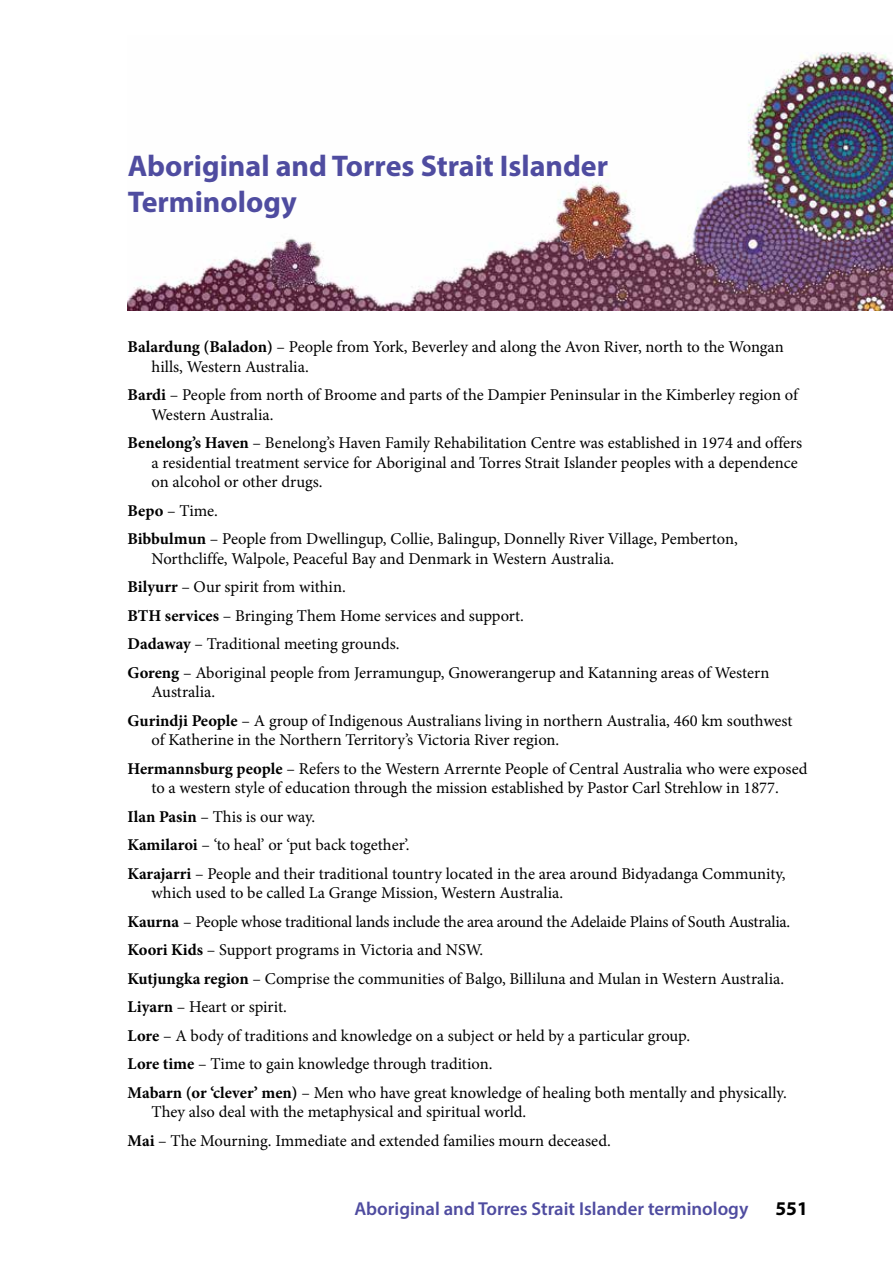
<style>
.page{position:relative;width:893px;height:1263px;background:#fff}
.page>*{position:absolute;margin:0;border:0;box-sizing:border-box;transform-origin:0 0}
.t1{font:700 30px/36px "Myriad Pro";color:#4f4ca0}
.t2{font:700 19.5px "Myriad Pro";color:#000}
.t3{font:600 18.75px "Myriad Pro";color:#4f4ca0}
.t4{font:16.5px/28.5px "Minion Pro";color:#000}
.s1{font-weight:700}
</style>
<div class="page">
<img style="left:128px;top:52px;width:765px;height:258px">
<h1 class="t1" style="left:128px;top:146px;width:482px">Aboriginal and Torres Strait Islander<br>Terminology</h1>
<p class="t4" style="left:152px;top:337px;width:634px;line-height:19.5px;text-indent:-24px"><span class="s1">Balardung (Baladon)</span> – People from York, Beverley and along the Avon River, north to the Wongan hills, Western Australia.</p>
<p class="t4" style="left:152px;top:385px;width:648px;line-height:19.5px;text-indent:-24px"><span class="s1">Bardi</span> – People from north of Broome and parts of the Dampier Peninsular in the Kimberley region of<br>Western Australia.</p>
<p class="t4" style="left:152px;top:433px;width:652px;line-height:19.5px;text-indent:-24px"><span class="s1">Benelong’s Haven</span> – Benelong’s Haven Family Rehabilitation Centre was established in 1974 and offers a residential treatment service for Aboriginal and Torres Strait Islander peoples with a dependence on alcohol or other drugs.</p>
<p class="t4" style="left:128px;top:496px;width:612px"><span class="s1">Bepo</span> – Time.<br><span class="s1">Bibbulmun</span> – People from Dwellingup, Collie, Balingup, Donnelly River Village, Pemberton,</p>
<p class="t4" style="left:128px;top:544px;width:643px;text-indent:24px">Northcliffe, Walpole, Peaceful Bay and Denmark in Western Australia.<br><span class="s1">Bilyurr</span> – Our spirit from within.<br><span class="s1">BTH services</span> – Bringing Them Home services and support.<br><span class="s1">Dadaway</span> – Traditional meeting grounds.<br><span class="s1">Goreng</span> – Aboriginal people from Jerramungup, Gnowerangerup and Katanning areas of Western</p>
<p class="t4" style="left:128px;top:678px;width:666px;text-indent:24px">Australia.<br><span class="s1">Gurindji People</span> – A group of Indigenous Australians living in northern Australia, 460 km southwest</p>
<p class="t4" style="left:128px;top:726px;width:681px;text-indent:24px">of Katherine in the Northern Territory’s Victoria River region.<br><span class="s1">Hermannsburg people</span> – Refers to the Western Arrernte People of Central Australia who were exposed</p>
<p class="t4" style="left:128px;top:774px;width:659px;text-indent:24px">to a western style of education through the mission established by Pastor Carl Strehlow in 1877.<br><span class="s1">Ilan Pasin</span> – This is our way.<br><span class="s1">Kamilaroi</span> – ‘to heal’ or ‘put back together’.<br><span class="s1">Karajarri</span> – People and their traditional tountry located in the area around Bidyadanga Community,</p>
<p class="t4" style="left:128px;top:879px;width:664px;text-indent:24px">which used to be called La Grange Mission, Western Australia.<br><span class="s1">Kaurna</span> – People whose traditional lands include the area around the Adelaide Plains of South Australia.<br><span class="s1">Koori Kids</span> – Support programs in Victoria and NSW.<br><span class="s1">Kutjungka region</span> – Comprise the communities of Balgo, Billiluna and Mulan in Western Australia.<br><span class="s1">Liyarn</span> – Heart or spirit.<br><span class="s1">Lore</span> – A body of traditions and knowledge on a subject or held by a particular group.<br><span class="s1">Lore time</span> – Time to gain knowledge through tradition.<br><span class="s1">Mabarn (or ‘clever’ men)</span> – Men who have great knowledge of healing both mentally and physically.</p>
<p class="t4" style="left:128px;top:1098px;width:485px;text-indent:24px">They also deal with the metaphysical and spiritual world.<br><span class="s1">Mai</span> – The Mourning. Immediate and extended families mourn deceased.</p>
<p class="t3" style="left:354px;top:1197px;width:395px">Aboriginal and Torres Strait Islander terminology</p>
<p class="t2" style="left:775px;top:1196px;width:34px">551</p>
</div>
